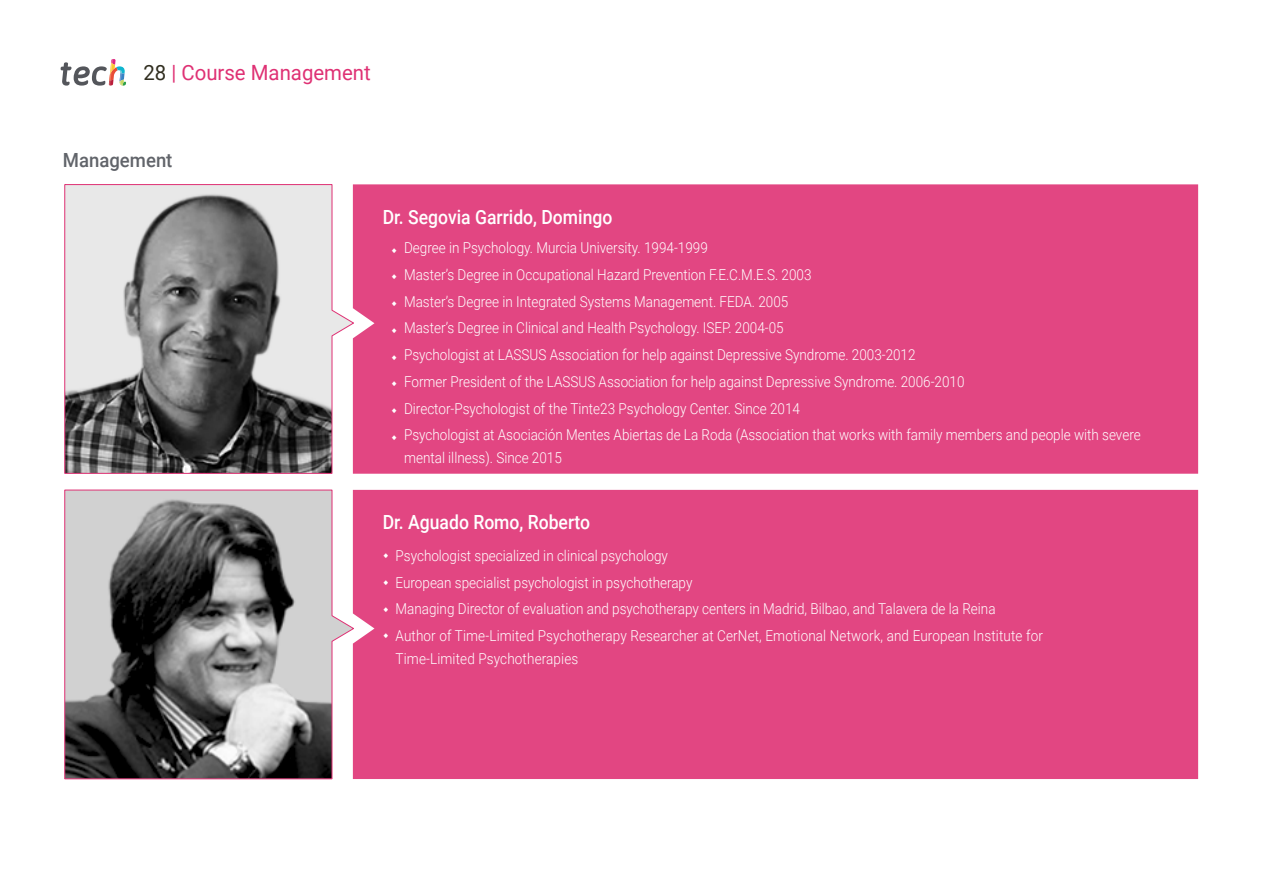
<style>
.page{position:relative;width:1263px;height:893px;background:#fff}
.page>*{position:absolute;margin:0;border:0;box-sizing:border-box;transform-origin:0 0}
.t1{font:21px "Roboto";color:#df3174}
.t2{font:500 19.5px "Roboto";color:#fff;scale:.9 1}
.t3{font:500 19.5px "Roboto";color:#61646a;scale:.95 1}
.t4{font:300 15px/26.7px "Roboto";color:#fff;scale:.9 1}
.s1{color:#312e20}
</style>
<div class="page">
<svg style="left:61px;top:59px;width:65px;height:27px"></svg>
<div style="left:354px;top:490px;width:844px;height:289px;background:#e24682"></div>
<div style="left:354px;top:184px;width:844px;height:290px;background:#e24682"></div>
<svg style="left:64px;top:184px;width:290px;height:290px;background:#9b9899"></svg>
<svg style="left:64px;top:490px;width:290px;height:289px;background:#8c8689"></svg>
<svg style="left:384px;top:553px;width:4px;height:5px"></svg>
<svg style="left:384px;top:580px;width:4px;height:5px"></svg>
<svg style="left:384px;top:607px;width:4px;height:5px"></svg>
<svg style="left:384px;top:633px;width:4px;height:5px"></svg>
<svg style="left:392px;top:248px;width:5px;height:5px"></svg>
<svg style="left:392px;top:274px;width:5px;height:5px"></svg>
<svg style="left:392px;top:301px;width:5px;height:5px"></svg>
<svg style="left:392px;top:328px;width:5px;height:5px"></svg>
<svg style="left:392px;top:355px;width:5px;height:5px"></svg>
<svg style="left:392px;top:381px;width:5px;height:5px"></svg>
<svg style="left:392px;top:408px;width:5px;height:5px"></svg>
<svg style="left:392px;top:435px;width:5px;height:5px"></svg>
<h1 class="t1" style="left:144px;top:57px;width:229px"><span class="s1">28</span> | Course Management</h1>
<h2 class="t3" style="left:63px;top:146px;width:117px">Management</h2>
<h2 class="t2" style="left:383px;top:203px;width:257px">Dr. Segovia Garrido, Domingo</h2>
<p class="t4" style="left:404px;top:234px;width:820px">Degree in Psychology. Murcia University. 1994-1999<br>Master’s Degree in Occupational Hazard Prevention F.E.C.M.E.S. 2003<br>Master’s Degree in Integrated Systems Management. FEDA. 2005<br>Master’s Degree in Clinical and Health Psychology. ISEP. 2004-05<br>Psychologist at LASSUS Association for help against Depressive Syndrome. 2003-2012<br>Former President of the LASSUS Association for help against Depressive Syndrome. 2006-2010<br>Director-Psychologist of the Tinte23 Psychology Center. Since 2014<br>Psychologist at Asociación Mentes Abiertas de La Roda (Association that works with family members and people with severe</p>
<p class="t4" style="left:404px;top:444px;width:177px">mental illness). Since 2015</p>
<h2 class="t2" style="left:383px;top:508px;width:232px">Dr. Aguado Romo, Roberto</h2>
<p class="t4" style="left:396px;top:541px;width:721px">Psychologist specialized in clinical psychology<br>European specialist psychologist in psychotherapy<br>Managing Director of evaluation and psychotherapy centers in Madrid, Bilbao, and Talavera de la Reina<br>Author of Time-Limited Psychotherapy Researcher at CerNet, Emotional Network, and European Institute for</p>
<p class="t4" style="left:396px;top:644px;width:205px">Time-Limited Psychotherapies</p>
</div>
